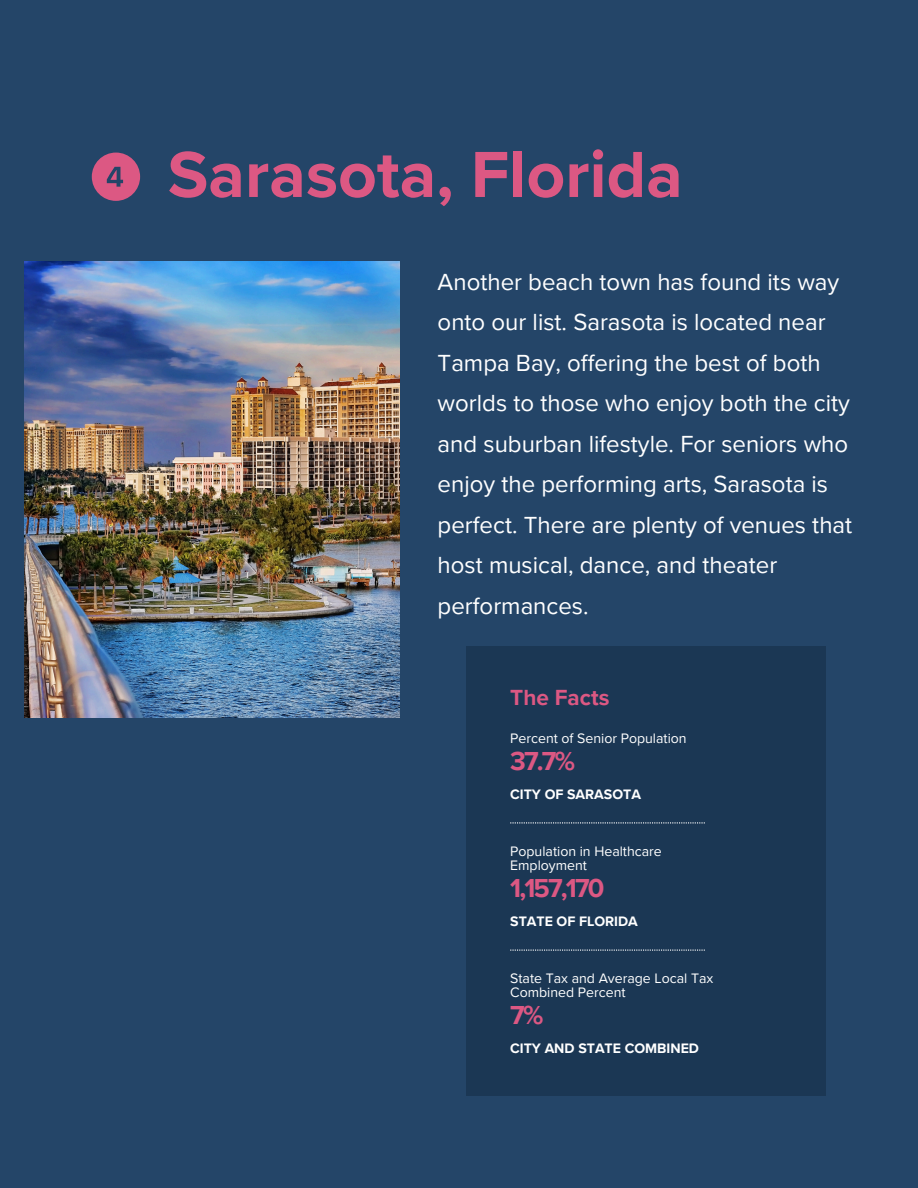
<style>
.page{position:relative;width:918px;height:1188px;background:#244568}
.page>*{position:absolute;margin:0;border:0;box-sizing:border-box;transform-origin:0 0}
.t1{font:700 67.5px "Proxima Nova";color:#dc5883}
.t2{font:700 26.85px "Proxima Nova";letter-spacing:-.07em;color:#dc5883}
.t3{font:24px/40.5px "Proxima Nova";color:#fff}
.t4{font:700 22.5px "Proxima Nova";color:#dc5883}
.t5{font:14.1px/13.5px "Proxima Nova";color:#fff}
.t6{font:700 14.1px "Proxima Nova";color:#fff}
</style>
<div class="page">
<img style="left:25px;top:261px;width:374px;height:456px">
<svg style="left:92px;top:153px;width:48px;height:48px"></svg>
<div style="left:466px;top:646px;width:360px;height:450px;background:#1b3754"></div>
<svg style="left:510px;top:950px;width:195px;height:1px"></svg>
<svg style="left:510px;top:822px;width:195px;height:1px"></svg>
<p class="t1" style="left:168px;top:135px;width:517px">Sarasota, Florida</p>
<h1 class="t3" style="left:438px;top:262px;width:416px">Another beach town has found its way onto our list. Sarasota is located near Tampa Bay, offering the best of both worlds to those who enjoy both the city and suburban lifestyle. For seniors who enjoy the performing arts, Sarasota is perfect. There are plenty of venues that host musical, dance, and theater performances.</h1>
<h4 class="t4" style="left:510px;top:684px;width:101px">The Facts</h4>
<h3 class="t5" style="left:510px;top:731px;width:178px">Percent of Senior Population</h3>
<h2 class="t2" style="left:510px;top:745px;width:66px">37.7%</h2>
<p class="t6" style="left:510px;top:786px;width:132px">CITY OF SARASOTA</p>
<h5 class="t5" style="left:510px;top:845px;width:153px">Population in Healthcare<br>Employment</h5>
<h2 class="t2" style="left:510px;top:872px;width:96px">1,157,170</h2>
<p class="t6" style="left:510px;top:913px;width:129px">STATE OF FLORIDA</p>
<h5 class="t5" style="left:510px;top:972px;width:205px">State Tax and Average Local Tax<br>Combined Percent</h5>
<h2 class="t2" style="left:510px;top:999px;width:35px">7%</h2>
<p class="t6" style="left:510px;top:1040px;width:190px">CITY AND STATE COMBINED</p>
</div>
